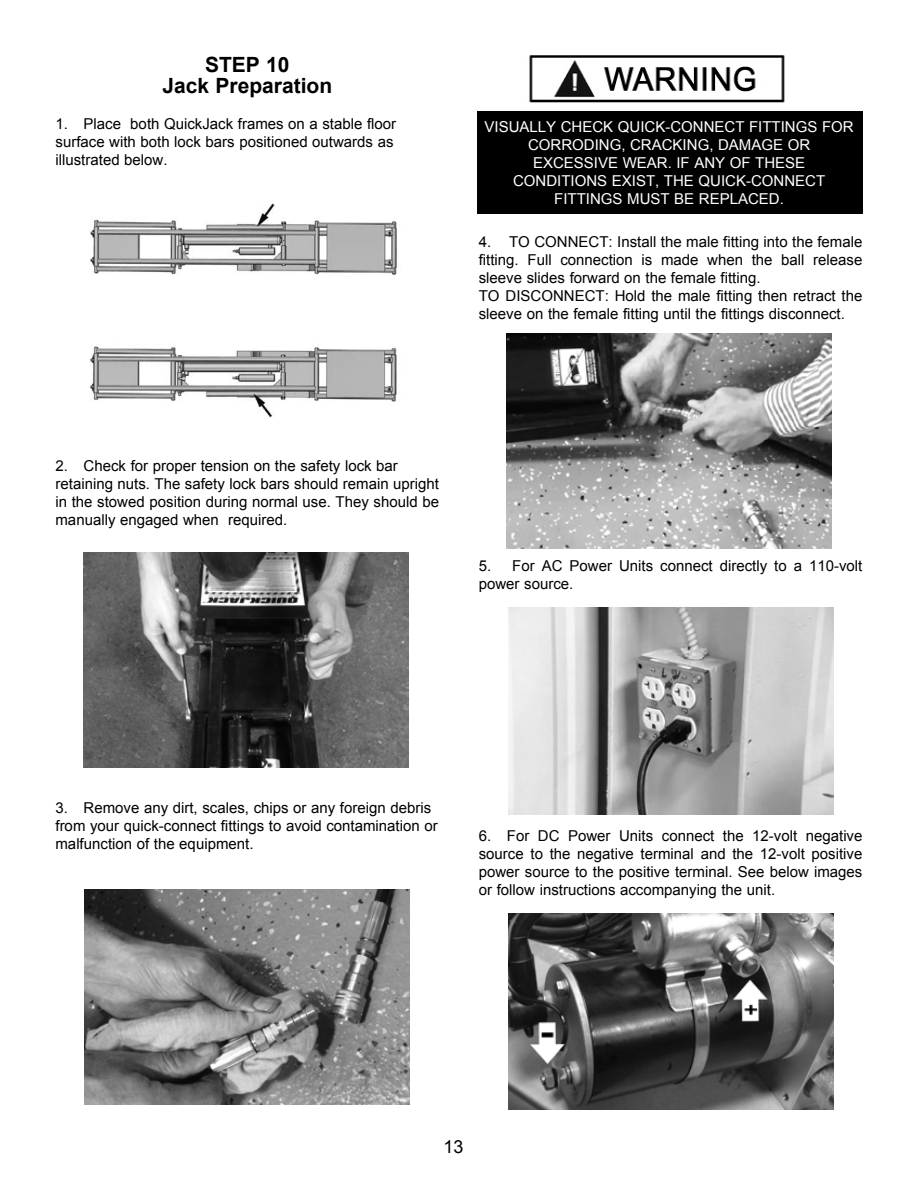
<style>
.page{position:relative;width:918px;height:1188px;background:#fff}
.page>*{position:absolute;margin:0;border:0;box-sizing:border-box;transform-origin:0 0}
.t1{font:700 21px/21px "Arial";color:#000;text-align:center}
.t2{font:18px "Arial";color:#000}
.t3{font:15px/18px "Arial";color:#000}
.t4{font:15px/18px "Arial";color:#fff;text-align:center}
</style>
<div class="page">
<img style="left:90px;top:203px;width:307px;height:215px">
<img style="left:83px;top:552px;width:325px;height:216px">
<img style="left:85px;top:890px;width:325px;height:215px">
<img style="left:529px;top:55px;width:256px;height:48px">
<img style="left:507px;top:333px;width:325px;height:216px">
<img style="left:508px;top:607px;width:325px;height:208px">
<img style="left:508px;top:913px;width:325px;height:196px">
<div style="left:477px;top:111px;width:385px;height:103px;background:#000"></div>
<h1 class="t1" style="left:162px;top:54px;width:171px">STEP 10<br>Jack Preparation</h1>
<p class="t3" style="left:56px;top:114px;width:342px">1. Place both QuickJack frames on a stable floor surface with both lock bars positioned outwards as illustrated below.</p>
<p class="t4" style="left:485px;top:118px;width:371px">VISUALLY CHECK QUICK-CONNECT FITTINGS FOR CORRODING, CRACKING, DAMAGE OR EXCESSIVE WEAR. IF ANY OF THESE CONDITIONS EXIST, THE QUICK-CONNECT FITTINGS MUST BE REPLACED.</p>
<p class="t3" style="left:479px;top:233px;width:385px">4. TO CONNECT: Install the male fitting into the female fitting. Full connection is made when the ball release sleeve slides forward on the female fitting.<br>TO DISCONNECT: Hold the male fitting then retract the sleeve on the female fitting until the fittings disconnect.</p>
<p class="t3" style="left:56px;top:456px;width:385px">2. Check for proper tension on the safety lock bar retaining nuts. The safety lock bars should remain upright in the stowed position during normal use. They should be manually engaged when required.</p>
<p class="t3" style="left:479px;top:557px;width:385px">5. For AC Power Units connect directly to a 110-volt power source.</p>
<p class="t3" style="left:56px;top:798px;width:384px">3. Remove any dirt, scales, chips or any foreign debris from your quick-connect fittings to avoid contamination or malfunction of the equipment.</p>
<p class="t3" style="left:479px;top:827px;width:385px;text-align:justify">6. For DC Power Units connect the 12-volt negative source to the negative terminal and the 12-volt positive power source to the positive terminal. See below images or follow instructions accompanying the unit.</p>
<p class="t2" style="left:443px;top:1135px;width:22px">13</p>
</div>
